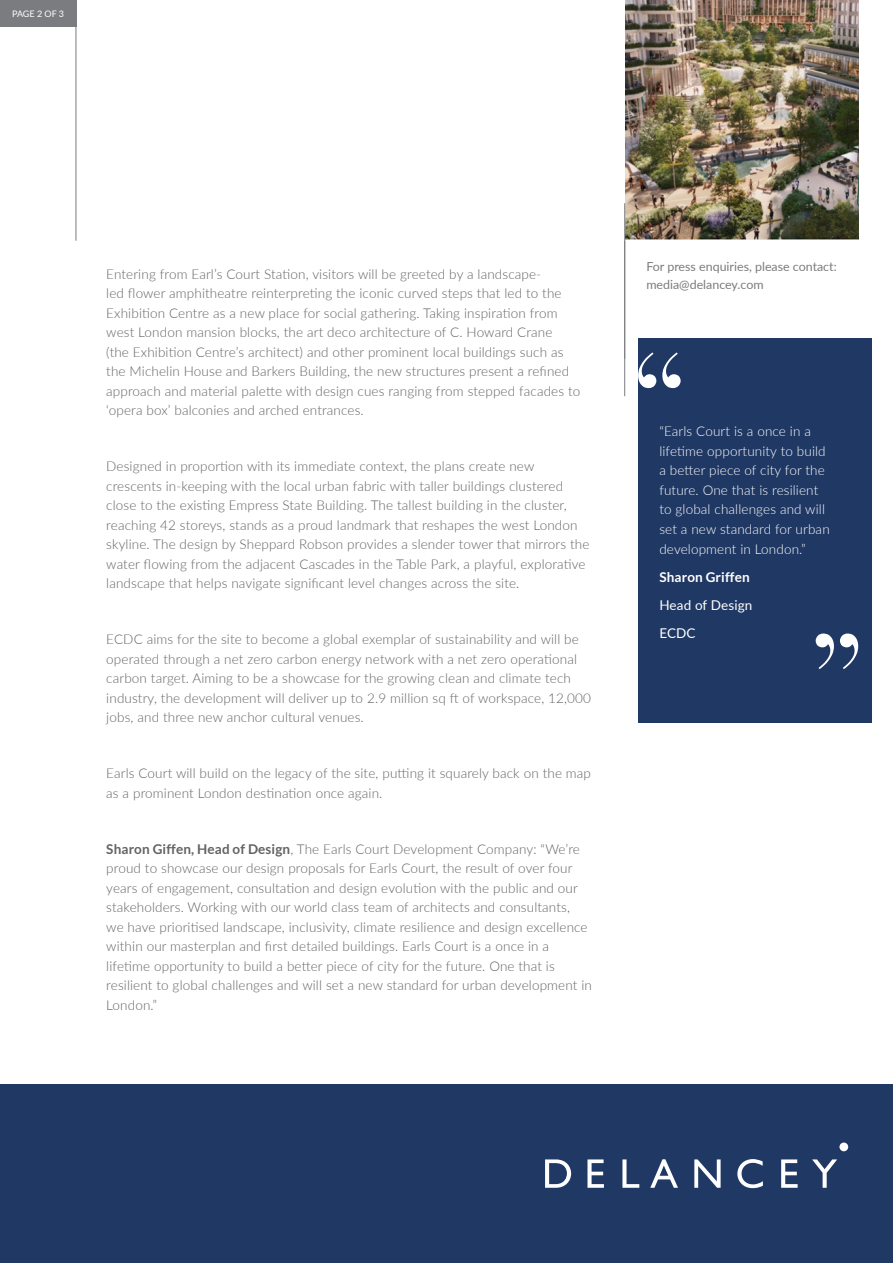
<style>
.page{position:relative;width:893px;height:1263px;background:#fff}
.page>*{position:absolute;margin:0;border:0;box-sizing:border-box;transform-origin:0 0}
.t1{font:300 13.5px/19.5px "Lato";letter-spacing:.01em;color:#646263}
.t2{font:300 13.5px/19.5px "Lato";letter-spacing:.01em;color:#fff}
.t3{font:13.5px "Lato";letter-spacing:.01em;color:#fff}
.t4{font:700 13.5px "Lato";letter-spacing:.01em;color:#fff}
.t5{font:12.45px/18px "Lato";color:#7b7c7f}
.t6{font:9px "Lato";letter-spacing:-.01em;color:#fff}
.s1{font-weight:700}
</style>
<div class="page">
<div style="left:0;top:1084px;width:893px;height:179px;background:#203864"></div>
<div style="left:0;top:0;width:76px;height:27px;background:#7b7c7f"></div>
<img style="left:625px;top:0;width:234px;height:240px">
<div style="left:839px;top:1142px;width:9px;height:9px;background:#fff;border-radius:50%"></div>
<svg style="left:545px;top:1159px;width:26px;height:29px"></svg>
<svg style="left:587px;top:1159px;width:17px;height:29px"></svg>
<svg style="left:622px;top:1159px;width:17px;height:29px"></svg>
<svg style="left:650px;top:1159px;width:28px;height:29px"></svg>
<svg style="left:694px;top:1159px;width:27px;height:29px"></svg>
<svg style="left:737px;top:1159px;width:26px;height:29px"></svg>
<svg style="left:781px;top:1159px;width:17px;height:29px"></svg>
<svg style="left:812px;top:1159px;width:25px;height:29px"></svg>
<hr style="left:624px;top:241px;width:1px;height:155px;background:#7b7c7f">
<hr style="left:76px;top:27px;width:1px;height:214px;background:#7b7c7f">
<hr style="left:624px;top:203px;width:1px;height:156px;background:#7b7c7f">
<div style="left:638px;top:338px;width:234px;height:385px;background:#203864"></div>
<svg style="left:638px;top:352px;width:43px;height:37px"></svg>
<svg style="left:815px;top:633px;width:43px;height:36px"></svg>
<p class="t6" style="left:12px;top:7px;width:54px">PAGE 2 OF 3</p>
<p class="t1" style="left:106px;top:264px;width:476px">Entering from Earl’s Court Station, visitors will be greeted by a landscape-<br>led flower amphitheatre reinterpreting the iconic curved steps that led to the Exhibition Centre as a new place for social gathering. Taking inspiration from west London mansion blocks, the art deco architecture of C. Howard Crane<br>(the Exhibition Centre’s architect) and other prominent local buildings such as the Michelin House and Barkers Building, the new structures present a refined approach and material palette with design cues ranging from stepped facades to ‘opera box’ balconies and arched entrances.</p>
<p class="t1" style="left:106px;top:456px;width:485px">Designed in proportion with its immediate context, the plans create new crescents in-keeping with the local urban fabric with taller buildings clustered close to the existing Empress State Building. The tallest building in the cluster, reaching 42 storeys, stands as a proud landmark that reshapes the west London skyline. The design by Sheppard Robson provides a slender tower that mirrors the water flowing from the adjacent Cascades in the Table Park, a playful, explorative landscape that helps navigate significant level changes across the site.</p>
<p class="t1" style="left:106px;top:629px;width:486px">ECDC aims for the site to become a global exemplar of sustainability and will be operated through a net zero carbon energy network with a net zero operational carbon target. Aiming to be a showcase for the growing clean and climate tech industry, the development will deliver up to 2.9 million sq ft of workspace, 12,000 jobs, and three new anchor cultural venues.</p>
<p class="t1" style="left:106px;top:763px;width:486px">Earls Court will build on the legacy of the site, putting it squarely back on the map as a prominent London destination once again.</p>
<p class="t1" style="left:106px;top:839px;width:487px"><span class="s1">Sharon Giffen, Head of Design</span>, The Earls Court Development Company: “We’re proud to showcase our design proposals for Earls Court, the result of over four years of engagement, consultation and design evolution with the public and our stakeholders. Working with our world class team of architects and consultants,<br>we have prioritised landscape, inclusivity, climate resilience and design excellence within our masterplan and first detailed buildings. Earls Court is a once in a lifetime opportunity to build a better piece of city for the future. One that is resilient to global challenges and will set a new standard for urban development in London.”</p>
<p class="t5" style="left:646px;top:257px;width:192px">For press enquiries, please contact: media@delancey.com</p>
<p class="t2" style="left:659px;top:421px;width:172px">“Earls Court is a once in a lifetime opportunity to build a better piece of city for the future. One that is resilient to global challenges and will set a new standard for urban development in London.”</p>
<p class="t4" style="left:659px;top:569px;width:92px">Sharon Griffen</p>
<p class="t3" style="left:659px;top:595px;width:95px">Head of Design</p>
<p class="t3" style="left:659px;top:623px;width:38px">ECDC</p>
</div>
